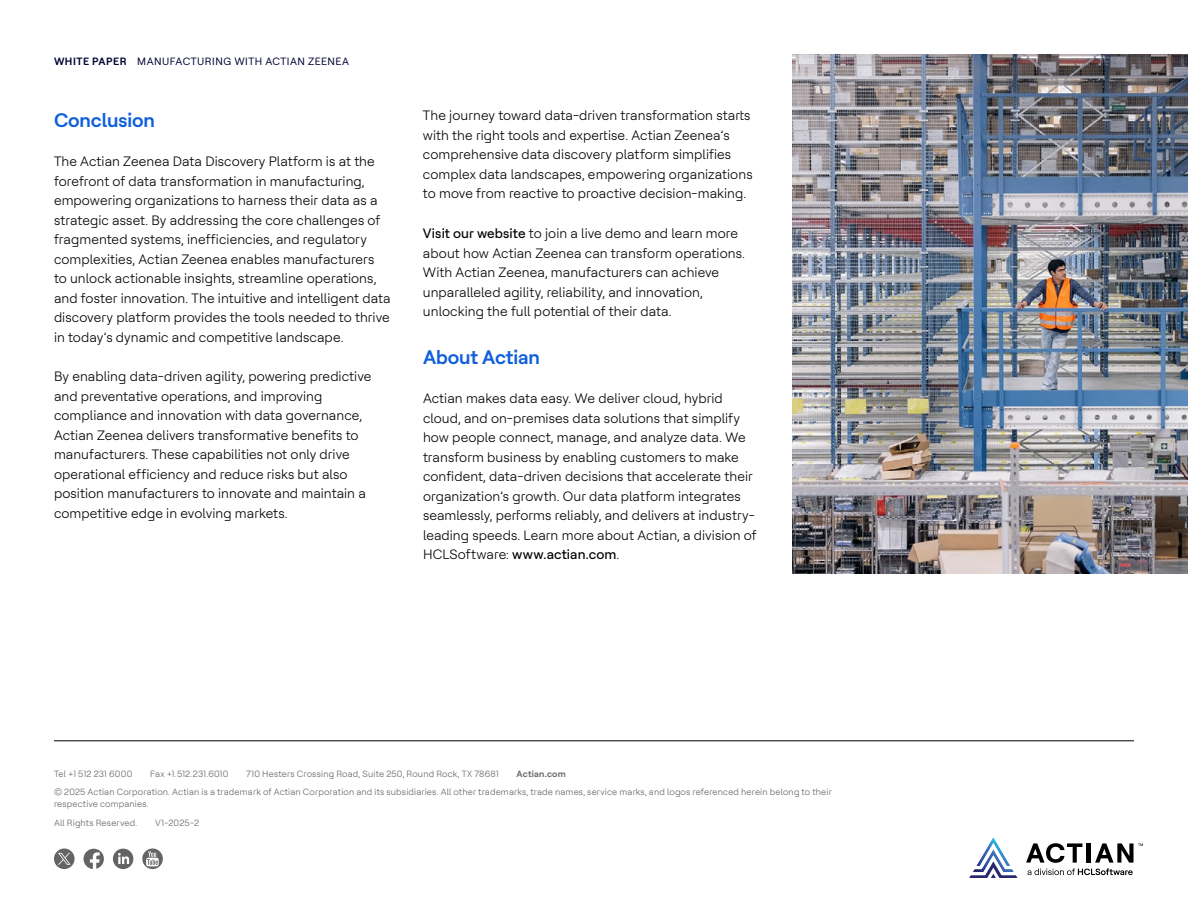
<style>
.page{position:relative;width:1188px;height:918px;background:#fff}
.page>*{position:absolute;margin:0;border:0;box-sizing:border-box;transform-origin:0 0}
.t1{font:700 19.5px "HCL Tech Roobert";letter-spacing:-.005em;color:#0f5fdc}
.t2{font:300 13.5px/19.5px "HCL Tech Roobert";letter-spacing:.005em;color:#000}
.t3{font:10.5px "HCL Tech Roobert";letter-spacing:.05em;color:#000032}
.t4{font:300 9px/12px "HCL Tech Roobert";letter-spacing:.02em;color:#636466}
.t5{font:700 9px "HCL Tech Roobert";letter-spacing:.02em;color:#636466}
.s1{font-weight:700}
.s2{font-weight:500}
</style>
<div class="page">
<svg style="left:969px;top:837px;width:49px;height:41px"></svg>
<svg style="left:1026px;top:843px;width:117px;height:32px"></svg>
<hr style="left:54px;top:740px;width:1080px;height:1px;background:#000">
<svg style="left:84px;top:849px;width:20px;height:20px"></svg>
<svg style="left:113px;top:849px;width:20px;height:20px"></svg>
<svg style="left:142px;top:849px;width:21px;height:20px"></svg>
<svg style="left:54px;top:849px;width:21px;height:20px"></svg>
<img style="left:792px;top:54px;width:396px;height:519px">
<p class="t3" style="left:54px;top:56px;width:297px"><span class="s1">WHITE PAPER</span> MANUFACTURING WITH ACTIAN ZEENEA</p>
<h1 class="t1" style="left:54px;top:111px;width:103px">Conclusion</h1>
<p class="t2" style="left:54px;top:153px;width:338px">The Actian Zeenea Data Discovery Platform is at the forefront of data transformation in manufacturing, empowering organizations to harness their data as a strategic asset. By addressing the core challenges of fragmented systems, inefficiencies, and regulatory complexities, Actian Zeenea enables manufacturers<br>to unlock actionable insights, streamline operations, and foster innovation. The intuitive and intelligent data discovery platform provides the tools needed to thrive in today’s dynamic and competitive landscape.</p>
<p class="t2" style="left:54px;top:368px;width:319px">By enabling data-driven agility, powering predictive and preventative operations, and improving compliance and innovation with data governance, Actian Zeenea delivers transformative benefits to manufacturers. These capabilities not only drive operational efficiency and reduce risks but also position manufacturers to innovate and maintain a competitive edge in evolving markets.</p>
<p class="t2" style="left:423px;top:105px;width:331px">The journey toward data-driven transformation starts with the right tools and expertise. Actian Zeenea’s comprehensive data discovery platform simplifies complex data landscapes, empowering organizations to move from reactive to proactive decision-making.</p>
<p class="t2" style="left:423px;top:224px;width:324px"><span class="s2">Visit our website</span> to join a live demo and learn more about how Actian Zeenea can transform operations.<br>With Actian Zeenea, manufacturers can achieve unparalleled agility, reliability, and innovation, unlocking the full potential of their data.</p>
<h1 class="t1" style="left:423px;top:348px;width:119px">About Actian</h1>
<p class="t2" style="left:423px;top:390px;width:335px">Actian makes data easy. We deliver cloud, hybrid cloud, and on-premises data solutions that simplify how people connect, manage, and analyze data. We transform business by enabling customers to make confident, data-driven decisions that accelerate their organization’s growth. Our data platform integrates seamlessly, performs reliably, and delivers at industry&shy;leading speeds. Learn more about Actian, a division of HCLSoftware: <span class="s2">www.actian.com</span>.</p>
<p class="t4" style="left:54px;top:768px;width:80px">Tel +1 512 231 6000</p>
<p class="t4" style="left:150px;top:768px;width:80px">Fax +1.512.231.6010</p>
<p class="t4" style="left:246px;top:768px;width:254px">710 Hesters Crossing Road, Suite 250, Round Rock, TX 78681</p>
<p class="t5" style="left:517px;top:770px;width:51px">Actian.com</p>
<p class="t4" style="left:54px;top:787px;width:779px">© 2025 Actian Corporation. Actian is a trademark of Actian Corporation and its subsidiaries. All other trademarks, trade names, service marks, and logos referenced herein belong to their respective companies.</p>
<p class="t4" style="left:54px;top:818px;width:85px">All Rights Reserved.</p>
<p class="t4" style="left:155px;top:818px;width:45px">V1-2025-2</p>
</div>
